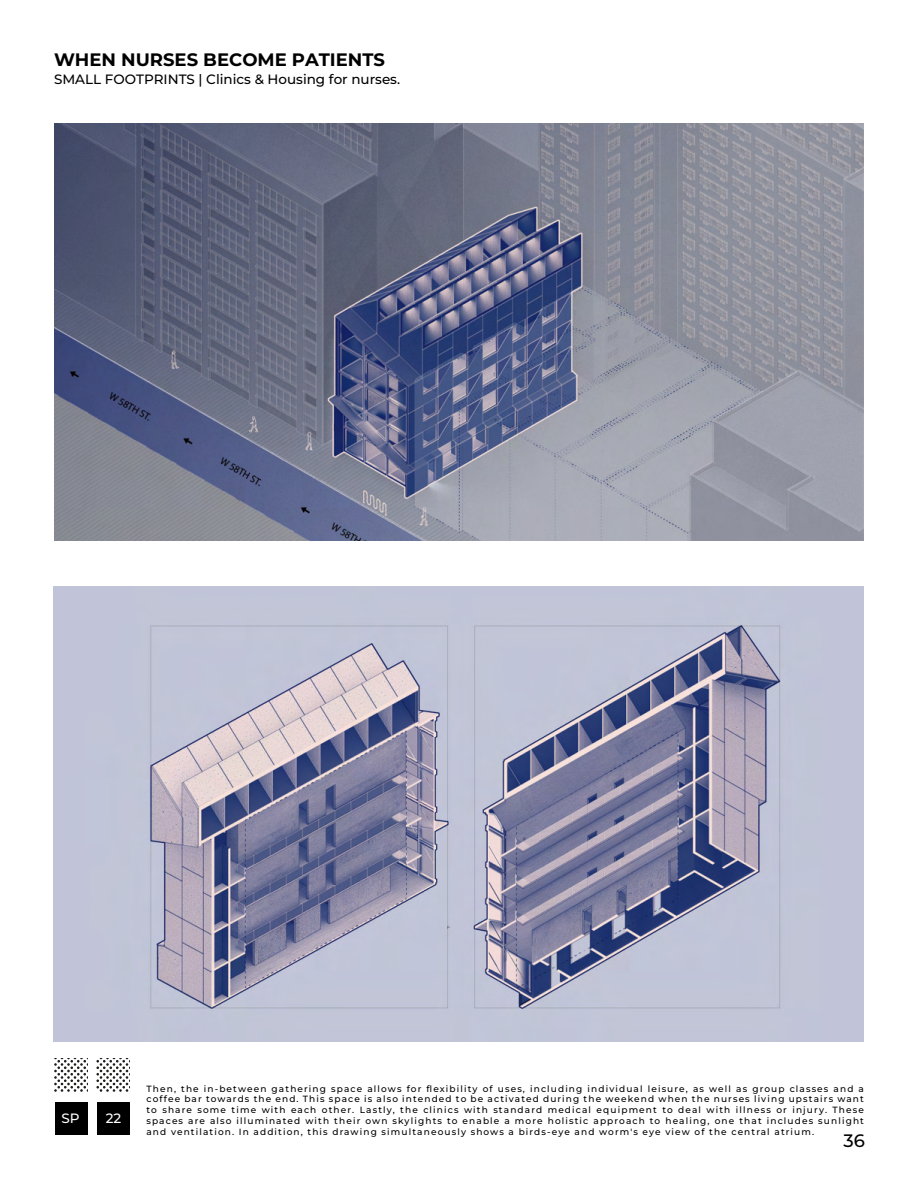
<style>
.page{position:relative;width:918px;height:1188px;background:#fff}
.page>*{position:absolute;margin:0;border:0;box-sizing:border-box;transform-origin:0 0}
.t1{font:700 18px "Montserrat";color:#000}
.t2{font:500 18px "Montserrat";color:#000}
.t3{font:500 13.5px "Montserrat";color:#000}
.t4{font:500 13.5px "Montserrat";color:#fff}
.t5{font:500 9px/10.8px "Montserrat";letter-spacing:.125em;color:#000;text-align:justify}
</style>
<div class="page">
<div style="left:55px;top:1102px;width:33px;height:33px;background:#000"></div>
<div style="left:97px;top:1102px;width:33px;height:33px;background:#000"></div>
<svg style="left:55px;top:1059px;width:33px;height:33px"></svg>
<svg style="left:97px;top:1059px;width:33px;height:33px"></svg>
<img style="left:54px;top:124px;width:809px;height:416px">
<img style="left:54px;top:586px;width:810px;height:456px">
<h1 class="t1" style="left:54px;top:47px;width:333px">WHEN NURSES BECOME PATIENTS</h1>
<h2 class="t3" style="left:54px;top:71px;width:348px">SMALL FOOTPRINTS | Clinics &amp; Housing for nurses.</h2>
<h2 class="t4" style="left:62px;top:1109px;width:20px">SP</h2>
<h2 class="t4" style="left:106px;top:1109px;width:17px">22</h2>
<p class="t5" style="left:146px;top:1083px;width:719px">Then, the in-between gathering space allows for flexibility of uses, including individual leisure, as well as group classes and a coffee bar towards the end. This space is also intended to be activated during the weekend when the nurses living upstairs want to share some time with each other. Lastly, the clinics with standard medical equipment to deal with illness or injury. These spaces are also illuminated with their own skylights to enable a more holistic approach to healing, one that includes sunlight and ventilation. In addition, this drawing simultaneously shows a birds-eye and worm's eye view of the central atrium.</p>
<h1 class="t2" style="left:844px;top:1128px;width:23px">36</h1>
</div>
